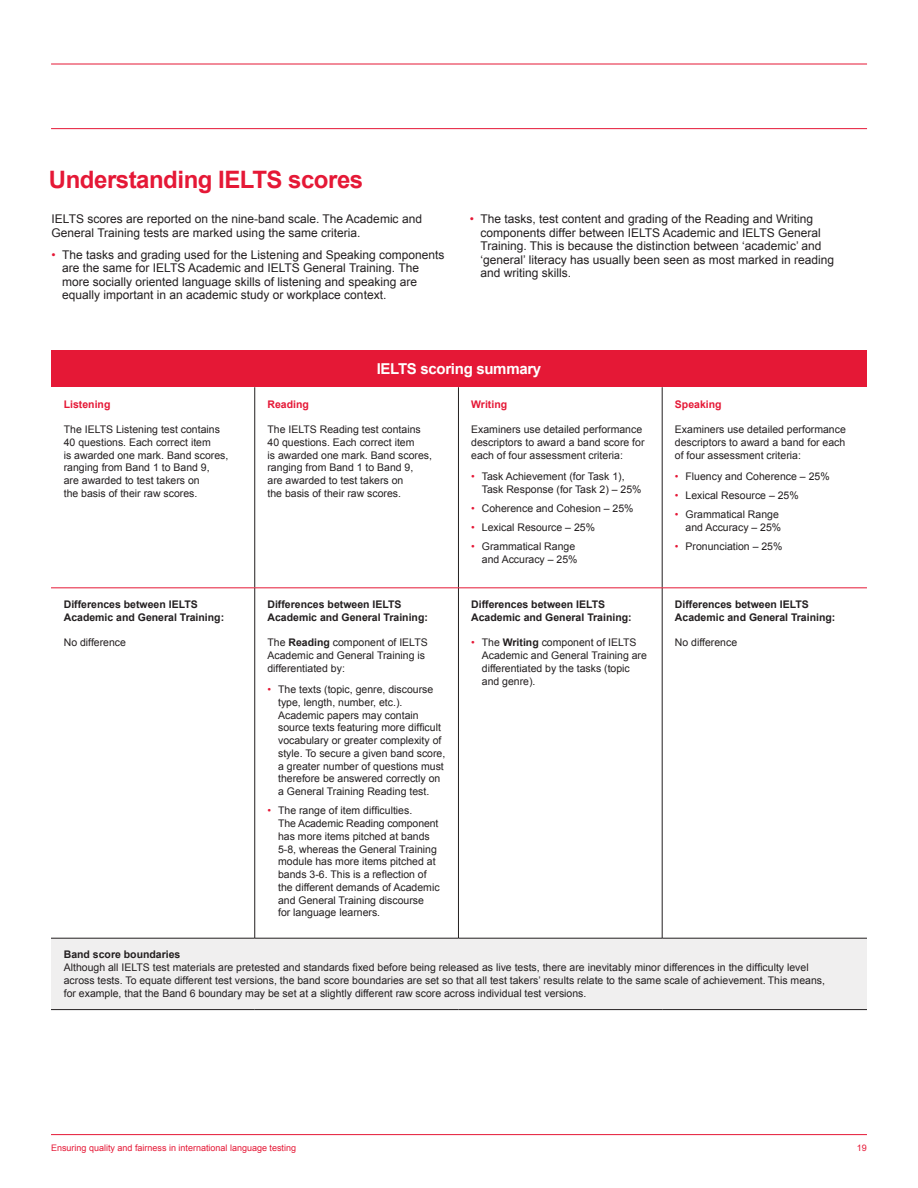
<style>
.page{position:relative;width:918px;height:1188px;background:#fff}
.page>*{position:absolute;margin:0;border:0;box-sizing:border-box;transform-origin:0 0}
.t1{font:700 24px "Arial";letter-spacing:-.02em;color:#e51836}
.t2{font:700 15px "Arial";letter-spacing:-.02em;color:#fff}
.t3{font:12px/13.5px "Arial";color:#231f20}
.t4{font:10.5px/12.8px "Arial";color:#231f20}
.t5{font:700 10.5px/12.8px "Arial";color:#231f20}
.t6{font:700 10.5px "Arial";color:#e51836}
.t7{font:9px "Arial";color:#e51836}
.s1{color:#e51836}
.s2{font-weight:700}
</style>
<div class="page">
<hr style="left:51px;top:1134px;width:816px;height:1px;background:#e51836">
<div style="left:51px;top:351px;width:816px;height:36px;background:#e51836"></div>
<div style="left:51px;top:938px;width:816px;height:72px;background:#f0efef"></div>
<hr style="left:254px;top:387px;width:1px;height:201px;background:#231f20">
<hr style="left:458px;top:387px;width:1px;height:201px;background:#231f20">
<hr style="left:662px;top:387px;width:1px;height:201px;background:#231f20">
<hr style="left:254px;top:588px;width:1px;height:350px;background:#231f20">
<hr style="left:458px;top:588px;width:1px;height:350px;background:#231f20">
<hr style="left:662px;top:588px;width:1px;height:350px;background:#231f20">
<hr style="left:51px;top:938px;width:204px;height:1px;background:#231f20">
<hr style="left:255px;top:938px;width:203px;height:1px;background:#231f20">
<hr style="left:458px;top:938px;width:204px;height:1px;background:#231f20">
<hr style="left:662px;top:938px;width:205px;height:1px;background:#231f20">
<hr style="left:51px;top:1009px;width:204px;height:1px;background:#231f20">
<hr style="left:255px;top:1009px;width:203px;height:1px;background:#231f20">
<hr style="left:458px;top:1009px;width:204px;height:1px;background:#231f20">
<hr style="left:662px;top:1009px;width:205px;height:1px;background:#231f20">
<hr style="left:51px;top:588px;width:204px;height:1px;background:#e51836">
<hr style="left:255px;top:588px;width:203px;height:1px;background:#e51836">
<hr style="left:458px;top:588px;width:204px;height:1px;background:#e51836">
<hr style="left:662px;top:588px;width:205px;height:1px;background:#e51836">
<hr style="left:51px;top:64px;width:816px;height:1px;background:#e51836">
<hr style="left:51px;top:128px;width:816px;height:1px;background:#e51836">
<h1 class="t1" style="left:49px;top:164px;width:316px">Understanding IELTS scores</h1>
<p class="t3" style="left:52px;top:212px;width:372px">IELTS scores are reported on the nine-band scale. The Academic and<br>General Training tests are marked using the same criteria.</p>
<p class="t3" style="left:62px;top:248px;width:384px;text-indent:-11px"><span class="s1">•</span> The tasks and grading used for the Listening and Speaking components are the same for IELTS Academic and IELTS General Training. The more socially oriented language skills of listening and speaking are equally important in an academic study or workplace context.</p>
<p class="t3" style="left:481px;top:212px;width:355px;text-indent:-11px"><span class="s1">•</span> The tasks, test content and grading of the Reading and Writing components differ between IELTS Academic and IELTS General Training. This is because the distinction between ‘academic’ and ‘general’ literacy has usually been seen as most marked in reading and writing skills.</p>
<p class="t6" style="left:64px;top:397px;width:48px">Listening</p>
<p class="t4" style="left:64px;top:423px;width:166px">The IELTS Listening test contains<br>40 questions. Each correct item<br>is awarded one mark. Band scores, ranging from Band 1 to Band 9,<br>are awarded to test takers on<br>the basis of their raw scores.</p>
<p class="t5" style="left:64px;top:598px;width:162px">Differences between IELTS<br>Academic and General Training:</p>
<p class="t4" style="left:64px;top:636px;width:64px">No difference</p>
<h2 class="t2" style="left:377px;top:359px;width:166px">IELTS scoring summary</h2>
<p class="t6" style="left:268px;top:397px;width:43px">Reading</p>
<p class="t4" style="left:268px;top:423px;width:166px">The IELTS Reading test contains<br>40 questions. Each correct item<br>is awarded one mark. Band scores, ranging from Band 1 to Band 9,<br>are awarded to test takers on<br>the basis of their raw scores.</p>
<p class="t5" style="left:267px;top:598px;width:162px">Differences between IELTS<br>Academic and General Training:</p>
<p class="t4" style="left:267px;top:636px;width:162px">The <span class="s2">Reading</span> component of IELTS<br>Academic and General Training is differentiated by:</p>
<p class="t4" style="left:278px;top:683px;width:169px;text-indent:-11px"><span class="s1">•</span> The texts (topic, genre, discourse type, length, number, etc.).<br>Academic papers may contain source texts featuring more difficult vocabulary or greater complexity of style. To secure a given band score, a greater number of questions must therefore be answered correctly on a General Training Reading test.</p>
<p class="t4" style="left:278px;top:804px;width:163px;text-indent:-11px"><span class="s1">•</span> The range of item difficulties.<br>The Academic Reading component has more items pitched at bands<br>5-8, whereas the General Training module has more items pitched at bands 3-6. This is a reflection of the different demands of Academic and General Training discourse<br>for language learners.</p>
<p class="t6" style="left:471px;top:397px;width:37px">Writing</p>
<p class="t4" style="left:471px;top:423px;width:175px">Examiners use detailed performance descriptors to award a band score for each of four assessment criteria:</p>
<p class="t4" style="left:482px;top:470px;width:161px;text-indent:-11px"><span class="s1">•</span> Task Achievement (for Task 1),<br>Task Response (for Task 2) – 25%</p>
<p class="t4" style="left:471px;top:502px;width:164px"><span class="s1">•</span> Coherence and Cohesion – 25%</p>
<p class="t4" style="left:471px;top:521px;width:125px"><span class="s1">•</span> Lexical Resource – 25%</p>
<p class="t4" style="left:471px;top:540px;width:108px;text-align:right"><span class="s1">•</span> Grammatical Range and Accuracy – 25%</p>
<p class="t5" style="left:471px;top:598px;width:162px">Differences between IELTS<br>Academic and General Training:</p>
<p class="t4" style="left:482px;top:636px;width:167px;text-indent:-11px"><span class="s1">•</span> The <span class="s2">Writing</span> component of IELTS<br>Academic and General Training are differentiated by the tasks (topic and genre).</p>
<p class="t6" style="left:675px;top:397px;width:48px">Speaking</p>
<p class="t4" style="left:675px;top:423px;width:172px;text-align:justify">Examiners use detailed performance descriptors to award a band for each of four assessment criteria:</p>
<p class="t4" style="left:675px;top:470px;width:156px"><span class="s1">•</span> Fluency and Coherence – 25%</p>
<p class="t4" style="left:675px;top:489px;width:125px"><span class="s1">•</span> Lexical Resource – 25%</p>
<p class="t4" style="left:675px;top:508px;width:108px;text-align:right"><span class="s1">•</span> Grammatical Range and Accuracy – 25%</p>
<p class="t4" style="left:675px;top:540px;width:109px"><span class="s1">•</span> Pronunciation – 25%</p>
<p class="t5" style="left:675px;top:598px;width:162px">Differences between IELTS<br>Academic and General Training:</p>
<p class="t4" style="left:675px;top:636px;width:64px">No difference</p>
<p class="t5" style="left:64px;top:949px;width:118px">Band score boundaries</p>
<p class="t4" style="left:64px;top:961px;width:763px">Although all IELTS test materials are pretested and standards fixed before being released as live tests, there are inevitably minor differences in the difficulty level across tests. To equate different test versions, the band score boundaries are set so that all test takers’ results relate to the same scale of achievement. This means, for example, that the Band 6 boundary may be set at a slightly different raw score across individual test versions.</p>
<p class="t7" style="left:51px;top:1142px;width:247px">Ensuring quality and fairness in international language testing</p>
<p class="t7" style="left:857px;top:1142px;width:12px">19</p>
</div>
